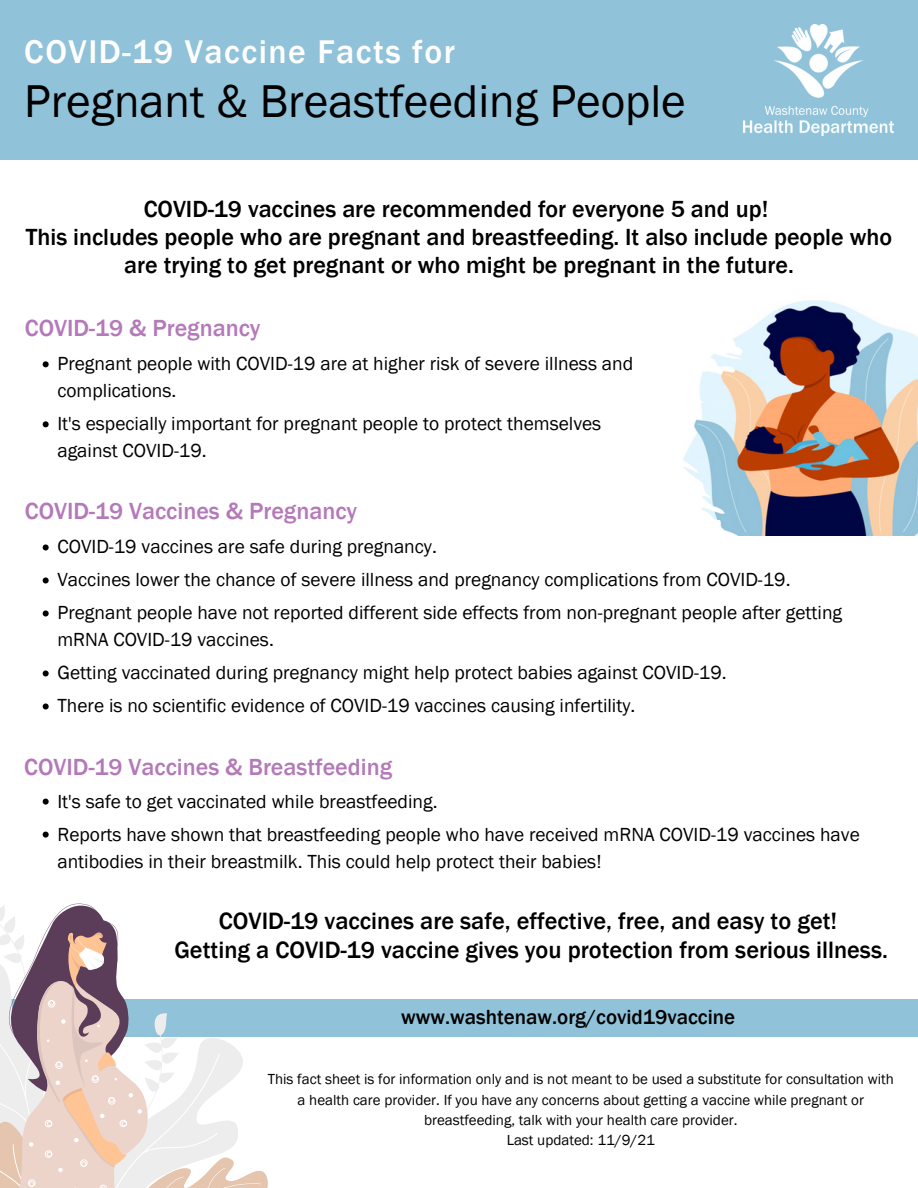
<style>
.page{position:relative;width:918px;height:1188px;background:#fff}
.page>*{position:absolute;margin:0;border:0;box-sizing:border-box;transform-origin:0 0}
.t1{font:47.25px "Franklin Gothic";color:#000}
.t2{font:500 33.75px "Franklin Gothic";letter-spacing:.045em;color:#fff}
.t3{font:500 24.3px "Franklin Gothic";color:#000}
.t4{font:500 24px/28.2px "Franklin Gothic";color:#000;text-align:center}
.t5{font:500 24px "Franklin Gothic";color:#b479b9}
.t6{font:500 21px "Franklin Gothic";color:#000}
.t7{font:19.5px/27px "Franklin Gothic";color:#000}
.t8{font:15px/20.2px "Franklin Gothic";color:#000;text-align:center}
</style>
<div class="page">
<div style="left:0;top:0;width:918px;height:160px;background:#90c2da"></div>
<img style="left:743px;top:24px;width:151px;height:112px">
<div style="left:0;top:1000px;width:918px;height:37px;background:#90c2da"></div>
<svg style="left:0;top:903px;width:268px;height:285px"></svg>
<svg style="left:43px;top:361px;width:6px;height:6px"></svg>
<svg style="left:43px;top:421px;width:6px;height:6px"></svg>
<svg style="left:43px;top:544px;width:6px;height:6px"></svg>
<svg style="left:43px;top:577px;width:6px;height:6px"></svg>
<svg style="left:43px;top:610px;width:6px;height:6px"></svg>
<svg style="left:43px;top:670px;width:6px;height:6px"></svg>
<svg style="left:43px;top:703px;width:6px;height:6px"></svg>
<svg style="left:43px;top:799px;width:6px;height:6px"></svg>
<svg style="left:43px;top:832px;width:6px;height:6px"></svg>
<img style="left:683px;top:300px;width:235px;height:236px">
<p class="t2" style="left:24px;top:32px;width:432px">COVID-19 Vaccine Facts for</p>
<p class="t1" style="left:24px;top:73px;width:663px">Pregnant &amp; Breastfeeding People</p>
<p class="t4" style="left:144px;top:195px;width:626px">COVID-19 vaccines are recommended for everyone 5 and up!</p>
<p class="t4" style="left:26px;top:223px;width:868px">This includes people who are pregnant and breastfeeding. It also include people who are trying to get pregnant or who might be pregnant in the future.</p>
<p class="t5" style="left:25px;top:314px;width:237px">COVID-19 &amp; Pregnancy</p>
<p class="t7" style="left:57px;top:350px;width:577px">Pregnant people with COVID-19 are at higher risk of severe illness and complications.</p>
<p class="t7" style="left:57px;top:410px;width:545px">It's especially important for pregnant people to protect themselves against COVID-19.</p>
<p class="t5" style="left:25px;top:497px;width:334px">COVID-19 Vaccines &amp; Pregnancy</p>
<p class="t7" style="left:57px;top:533px;width:381px">COVID-19 vaccines are safe during pregnancy.</p>
<p class="t7" style="left:57px;top:566px;width:735px">Vaccines lower the chance of severe illness and pregnancy complications from COVID-19.</p>
<p class="t7" style="left:57px;top:599px;width:786px">Pregnant people have not reported different side effects from non-pregnant people after getting mRNA COVID-19 vaccines.</p>
<p class="t7" style="left:57px;top:659px;width:671px">Getting vaccinated during pregnancy might help protect babies against COVID-19.</p>
<p class="t7" style="left:57px;top:692px;width:579px">There is no scientific evidence of COVID-19 vaccines causing infertility.</p>
<p class="t5" style="left:24px;top:753px;width:369px">COVID-19 Vaccines &amp; Breastfeeding</p>
<p class="t7" style="left:57px;top:787px;width:382px">It's safe to get vaccinated while breastfeeding.</p>
<p class="t7" style="left:57px;top:820px;width:804px">Reports have shown that breastfeeding people who have received mRNA COVID-19 vaccines have antibodies in their breastmilk. This could help protect their babies!</p>
<p class="t3" style="left:219px;top:907px;width:620px">COVID-19 vaccines are safe, effective, free, and easy to get!</p>
<p class="t3" style="left:174px;top:936px;width:715px">Getting a COVID-19 vaccine gives you protection from serious illness.</p>
<p class="t6" style="left:401px;top:1005px;width:335px">www.washtenaw.org/covid19vaccine</p>
<p class="t8" style="left:268px;top:1069px;width:628px">This fact sheet is for information only and is not meant to be used a substitute for consultation with a health care provider. If you have any concerns about getting a vaccine while pregnant or breastfeeding, talk with your health care provider.</p>
<p class="t8" style="left:507px;top:1130px;width:150px">Last updated: 11/9/21</p>
</div>
